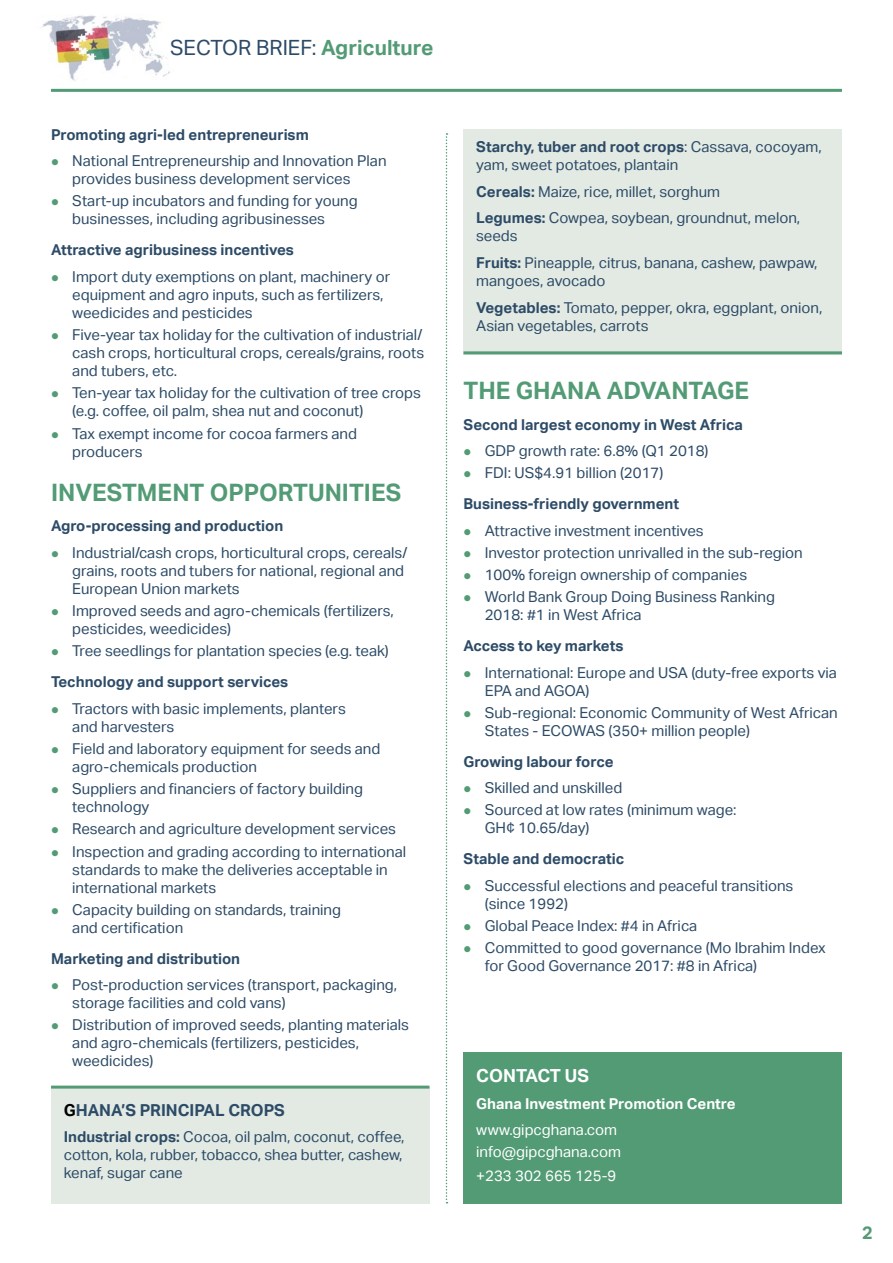
<style>
.page{position:relative;width:893px;height:1263px;background:#fff}
.page>*{position:absolute;margin:0;border:0;box-sizing:border-box;transform-origin:0 0}
.t1{font:700 24px "Aktiv Grotesk";color:#529b75}
.t2{font:21px "Aktiv Grotesk";color:#2d4b67}
.t3{font:700 18px "Aktiv Grotesk";color:#fff}
.t4{font:700 18px "Aktiv Grotesk";color:#529b75}
.t5{font:700 16.5px "Aktiv Grotesk";color:#2d4b67}
.t6{font:15px/18px "Aktiv Grotesk";color:#2d4b67}
.t7{font:700 15px "Aktiv Grotesk";color:#2d4b67}
.t8{font:15px/22.2px "Aktiv Grotesk";color:#fff}
.t9{font:700 15px "Aktiv Grotesk";color:#fff}
.s1{font-weight:700;color:#529b75}
.s2{color:#000}
.s3{font-weight:700}
</style>
<div class="page">
<svg style="left:446px;top:133px;width:1px;height:1070px"></svg>
<img style="left:41px;top:15px;width:129px;height:66px">
<div style="left:51px;top:1087px;width:378px;height:116px;background:#e2eae3"></div>
<div style="left:463px;top:1052px;width:379px;height:151px;background:#529b75"></div>
<div style="left:463px;top:129px;width:379px;height:225px;background:#e2eae3"></div>
<hr style="left:51px;top:1085px;width:378px;height:3px;background:#529b75">
<hr style="left:463px;top:351px;width:379px;height:3px;background:#529b75">
<hr style="left:51px;top:89px;width:791px;height:3px;background:#529b75">
<h2 class="t2" style="left:170px;top:36px;width:265px">SECTOR BRIEF: <span class="s1">Agriculture</span></h2>
<p class="t7" style="left:51px;top:126px;width:259px">Promoting agri-led entrepreneurism</p>
<p class="t6" style="left:72px;top:152px;width:316px">National Entrepreneurship and Innovation Plan provides business development services</p>
<p class="t6" style="left:72px;top:192px;width:287px">Start-up incubators and funding for young businesses, including agribusinesses</p>
<p class="t7" style="left:51px;top:241px;width:244px">Attractive agribusiness incentives</p>
<p class="t6" style="left:72px;top:268px;width:319px">Import duty exemptions on plant, machinery or equipment and agro inputs, such as fertilizers, weedicides and pesticides</p>
<p class="t6" style="left:72px;top:326px;width:353px">Five-year tax holiday for the cultivation of industrial/ cash crops, horticultural crops, cereals/grains, roots and tubers, etc.</p>
<p class="t6" style="left:72px;top:384px;width:350px">Ten-year tax holiday for the cultivation of tree crops (e.g. coffee, oil palm, shea nut and coconut)</p>
<p class="t6" style="left:72px;top:424px;width:286px">Tax exempt income for cocoa farmers and producers</p>
<h1 class="t1" style="left:51px;top:478px;width:352px">INVESTMENT OPPORTUNITIES</h1>
<p class="t7" style="left:51px;top:517px;width:234px">Agro-processing and production</p>
<p class="t6" style="left:72px;top:544px;width:337px">Industrial/cash crops, horticultural crops, cereals/ grains, roots and tubers for national, regional and<br>European Union markets</p>
<p class="t6" style="left:72px;top:602px;width:323px">Improved seeds and agro-chemicals (fertilizers, pesticides, weedicides)</p>
<p class="t6" style="left:72px;top:642px;width:318px">Tree seedlings for plantation species (e.g. teak)</p>
<p class="t7" style="left:51px;top:673px;width:239px">Technology and support services</p>
<p class="t6" style="left:72px;top:699px;width:275px">Tractors with basic implements, planters and harvesters</p>
<p class="t6" style="left:72px;top:740px;width:310px">Field and laboratory equipment for seeds and agro-chemicals production</p>
<p class="t6" style="left:72px;top:780px;width:292px">Suppliers and financiers of factory building technology</p>
<p class="t6" style="left:72px;top:818px;width:335px;line-height:22.2px">Research and agriculture development services<br>Inspection and grading according to international</p>
<p class="t6" style="left:72px;top:860px;width:317px">standards to make the deliveries acceptable in international markets</p>
<p class="t6" style="left:72px;top:901px;width:270px">Capacity building on standards, training and certification</p>
<p class="t7" style="left:51px;top:950px;width:191px">Marketing and distribution</p>
<p class="t6" style="left:72px;top:976px;width:326px">Post-production services (transport, packaging, storage facilities and cold vans)</p>
<p class="t6" style="left:72px;top:1016px;width:338px">Distribution of improved seeds, planting materials and agro-chemicals (fertilizers, pesticides, weedicides)</p>
<p class="t5" style="left:64px;top:1100px;width:223px"><span class="s2">G</span>HANA’S PRINCIPAL CROPS</p>
<p class="t6" style="left:64px;top:1128px;width:342px"><span class="s3">Industrial crops:</span> Cocoa, oil palm, coconut, coffee, cotton, kola, rubber, tobacco, shea butter, cashew, kenaf, sugar cane</p>
<p class="t6" style="left:476px;top:138px;width:347px"><span class="s3">Starchy, tuber and root crops</span>: Cassava, cocoyam, yam, sweet potatoes, plantain</p>
<p class="t6" style="left:476px;top:178px;width:326px;line-height:26.5px"><span class="s3">Cereals:</span> Maize, rice, millet, sorghum<br><span class="s3">Legumes:</span> Cowpea, soybean, groundnut, melon,</p>
<p class="t6" style="left:476px;top:223px;width:343px;line-height:26.5px">seeds<br><span class="s3">Fruits:</span> Pineapple, citrus, banana, cashew, pawpaw,</p>
<p class="t6" style="left:476px;top:268px;width:348px;line-height:26.5px">mangoes, avocado<br><span class="s3">Vegetables:</span> Tomato, pepper, okra, eggplant, onion,</p>
<p class="t6" style="left:476px;top:316px;width:174px">Asian vegetables, carrots</p>
<h1 class="t1" style="left:463px;top:376px;width:287px">THE GHANA ADVANTAGE</h1>
<p class="t7" style="left:463px;top:416px;width:281px">Second largest economy in West Africa</p>
<p class="t6" style="left:485px;top:440px;width:225px;line-height:22.2px">GDP growth rate: 6.8% (Q1 2018)<br>FDI: US$4.91 billion (2017)</p>
<p class="t7" style="left:463px;top:495px;width:217px">Business-friendly government</p>
<p class="t6" style="left:485px;top:519px;width:320px;line-height:22.2px">Attractive investment incentives<br>Investor protection unrivalled in the sub-region 100% foreign ownership of companies<br>World Bank Group Doing Business Ranking</p>
<p class="t6" style="left:485px;top:606px;width:158px">2018: #1 in West Africa</p>
<p class="t7" style="left:463px;top:637px;width:162px">Access to key markets</p>
<p class="t6" style="left:485px;top:663px;width:354px">International: Europe and USA (duty-free exports via<br>EPA and AGOA)</p>
<p class="t6" style="left:485px;top:704px;width:354px">Sub-regional: Economic Community of West African<br>States - ECOWAS (350+ million people)</p>
<p class="t7" style="left:463px;top:753px;width:151px">Growing labour force</p>
<p class="t6" style="left:485px;top:777px;width:253px;line-height:22.2px">Skilled and unskilled<br>Sourced at low rates (minimum wage:</p>
<p class="t6" style="left:485px;top:819px;width:106px">GH¢ 10.65/day)</p>
<p class="t7" style="left:463px;top:850px;width:162px">Stable and democratic</p>
<p class="t6" style="left:485px;top:876px;width:310px">Successful elections and peaceful transitions (since 1992)</p>
<p class="t6" style="left:485px;top:915px;width:343px;line-height:22.2px">Global Peace Index: #4 in Africa<br>Committed to good governance (Mo Ibrahim Index</p>
<p class="t6" style="left:485px;top:957px;width:274px">for Good Governance 2017: #8 in Africa)</p>
<p class="t3" style="left:476px;top:1065px;width:114px">CONTACT US</p>
<p class="t9" style="left:476px;top:1094px;width:261px">Ghana Investment Promotion Centre</p>
<p class="t8" style="left:476px;top:1119px;width:146px">www.gipcghana.com info@gipcghana.com</p>
<p class="t8" style="left:476px;top:1165px;width:142px">+233 302 665 125-9</p>
<p class="t4" style="left:862px;top:1222px;width:12px">2</p>
</div>
